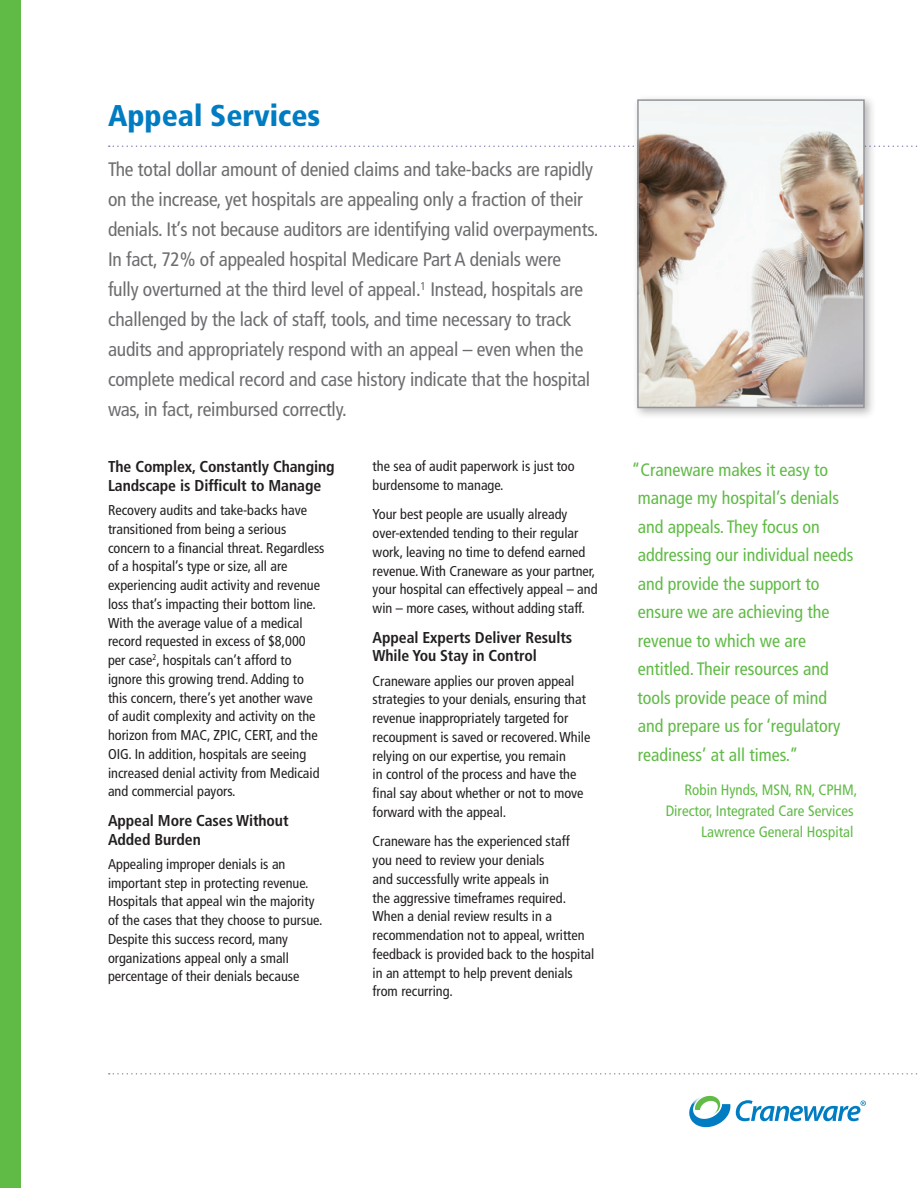
<style>
.page{position:relative;width:918px;height:1188px;background:#fff}
.page>*{position:absolute;margin:0;border:0;box-sizing:border-box;transform-origin:0 0}
.t1{font:900 condensed 30px "Frutiger LT Std";color:#007cc2}
.Deck{font:condensed 19.5px/30px "Frutiger LT Std";letter-spacing:-.01em;color:#6c6d70}
.t2{font:condensed 18px/28.5px "Frutiger LT Std";color:#60bb46}
.Subhead{font:700 condensed 15.75px/18.8px "Frutiger LT Std";letter-spacing:-.005em;color:#231f20}
.t3{font:condensed 15px "Frutiger LT Std";color:#60bb46}
.Body{font:condensed 14.25px/18.8px "Frutiger LT Std";color:#231f20}
</style>
<div class="page">
<svg style="left:109px;top:146px;width:809px;height:1px"></svg>
<svg style="left:109px;top:1073px;width:809px;height:2px"></svg>
<div style="left:0;top:0;width:20px;height:1188px;background:#60bb46"></div>
<div style="left:632px;top:94px;width:244px;height:325px;background:#231f20;opacity:.3"></div>
<img style="left:640px;top:102px;width:222px;height:303px">
<div style="left:637px;top:99px;width:228px;height:309px;border:2px solid #939598"></div>
<svg style="left:689px;top:1095px;width:177px;height:32px"></svg>
<p class="t1" style="left:108px;top:98px;width:214px">Appeal Services</p>
<p class="Deck" style="left:108px;top:155px;width:492px">The total dollar amount of denied claims and take-backs are rapidly on the increase, yet hospitals are appealing only a fraction of their denials. It’s not because auditors are identifying valid overpayments.<br>In fact, 72% of appealed hospital Medicare Part A denials were<br>fully overturned at the third level of appeal.<sup>1</sup> Instead, hospitals are challenged by the lack of staff, tools, and time necessary to track audits and appropriately respond with an appeal – even when the complete medical record and case history indicate that the hospital was, in fact, reimbursed correctly.</p>
<p class="Subhead" style="left:108px;top:457px;width:228px">The Complex, Constantly Changing<br>Landscape is Difficult to Manage</p>
<p class="Body" style="left:108px;top:501px;width:218px">Recovery audits and take-backs have transitioned from being a serious concern to a financial threat. Regardless of a hospital’s type or size, all are experiencing audit activity and revenue loss that’s impacting their bottom line.<br>With the average value of a medical record requested in excess of $8,000 per case<sup>2</sup>, hospitals can’t afford to ignore this growing trend. Adding to this concern, there’s yet another wave of audit complexity and activity on the horizon from MAC, ZPIC, CERT, and the OIG. In addition, hospitals are seeing increased denial activity from Medicaid and commercial payors.</p>
<p class="Subhead" style="left:108px;top:811px;width:182px">Appeal More Cases Without<br>Added Burden</p>
<p class="Body" style="left:108px;top:855px;width:216px">Appealing improper denials is an important step in protecting revenue.<br>Hospitals that appeal win the majority of the cases that they choose to pursue.<br>Despite this success record, many organizations appeal only a small percentage of their denials because</p>
<p class="Body" style="left:373px;top:457px;width:204px">the sea of audit paperwork is just too burdensome to manage.</p>
<p class="Body" style="left:373px;top:505px;width:226px">Your best people are usually already over-extended tending to their regular work, leaving no time to defend earned revenue. With Craneware as your partner, your hospital can effectively appeal – and win – more cases, without adding staff.</p>
<p class="Subhead" style="left:373px;top:628px;width:201px">Appeal Experts Deliver Results<br>While You Stay in Control</p>
<p class="Body" style="left:373px;top:671px;width:219px">Craneware applies our proven appeal strategies to your denials, ensuring that revenue inappropriately targeted for recoupment is saved or recovered. While relying on our expertise, you remain<br>in control of the process and have the final say about whether or not to move forward with the appeal.</p>
<p class="Body" style="left:373px;top:832px;width:223px">Craneware has the experienced staff<br>you need to review your denials<br>and successfully write appeals in<br>the aggressive timeframes required.<br>When a denial review results in a recommendation not to appeal, written feedback is provided back to the hospital in an attempt to help prevent denials from recurring.</p>
<p class="t2" style="left:637px;top:455px;width:218px;text-indent:-6px">“Craneware makes it easy to manage my hospital’s denials and appeals. They focus on addressing our individual needs and provide the support to ensure we are achieving the revenue to which we are entitled. Their resources and tools provide peace of mind and prepare us for ‘regulatory readiness’ at all times.”</p>
<p class="t3" style="left:684px;top:781px;width:174px">Robin Hynds, MSN, RN, CPHM,</p>
<p class="t3" style="left:666px;top:802px;width:189px">Director, Integrated Care Services</p>
<p class="t3" style="left:701px;top:823px;width:154px">Lawrence General Hospital</p>
</div>
